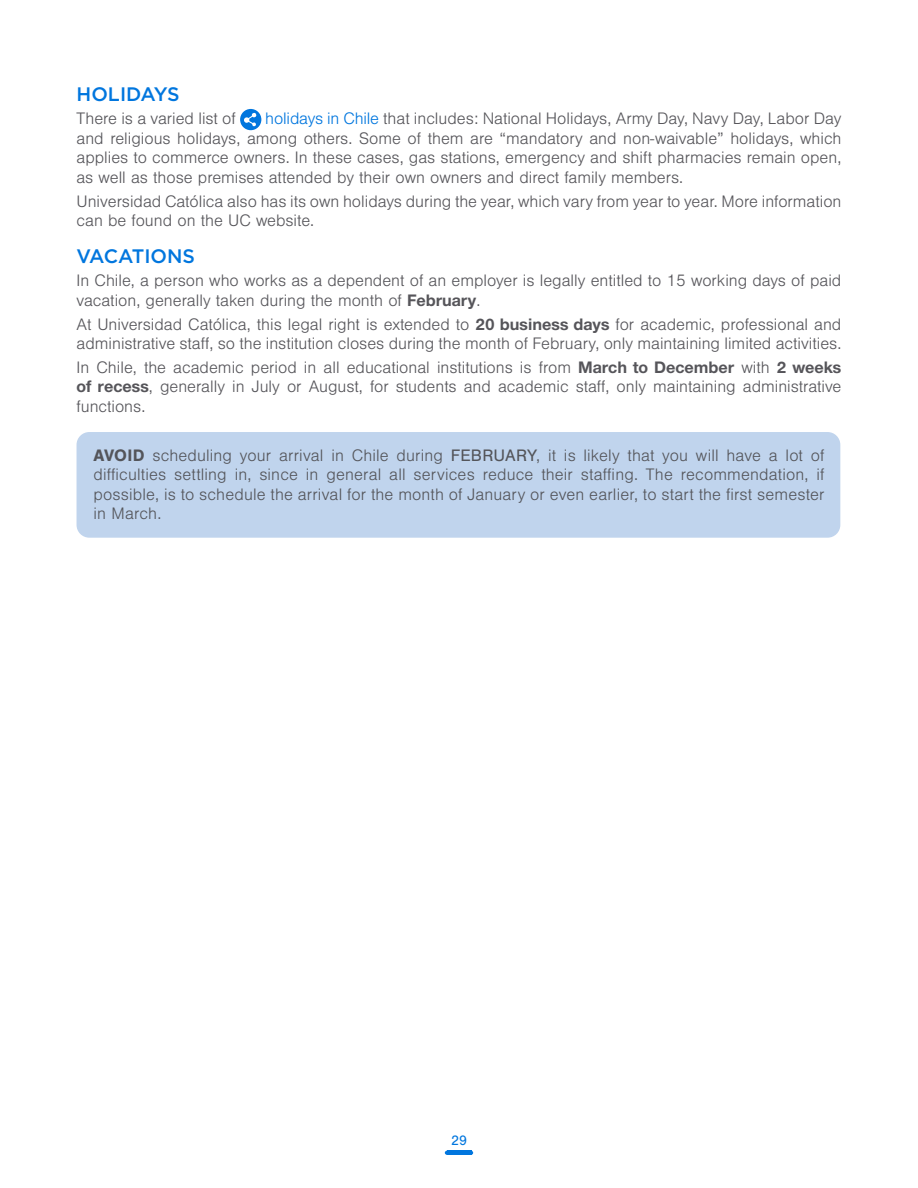
<style>
.page{position:relative;width:918px;height:1188px;background:#fff}
.page>*{position:absolute;margin:0;border:0;box-sizing:border-box;transform-origin:0 0}
.t1{font:500 19.5px "Gotham";color:#0176de}
.t2{font:300 17.25px/19.5px "Nimbus San";color:#56555a}
.t3{font:300 17.25px/19.5px "Nimbus San";letter-spacing:.01em;color:#54555a;text-align:justify}
.t4{font:14.25px "Nimbus San";color:#0176de}
.s1{color:#0176de}
.s2{font-family:"Nimbus Sans Novus T";font-weight:700}
.s3{font-weight:700}
.s4{font-weight:400}
</style>
<div class="page">
<hr style="left:447px;top:1151px;width:24px;height:4px;background:#0176de">
<div style="left:240px;top:109px;width:21px;height:21px;background:#0176de;border-radius:50%"></div>
<svg style="left:244px;top:113px;width:13px;height:14px"></svg>
<div style="left:77px;top:432px;width:763px;height:106px;background:#c0d4ed;border-radius:13px"></div>
<p class="t1" style="left:77px;top:81px;width:104px">HOLIDAYS</p>
<p class="t2" style="left:77px;top:109px;width:161px">There is a varied list of</p>
<p class="t2" style="left:77px;top:109px;width:766px;text-align:justify;text-indent:189px"><span class="s1">holidays in Chile</span> that includes: National Holidays, Army Day, Navy Day, Labor Day and religious holidays, among others. Some of them are “mandatory and non-waivable” holidays, which applies to commerce owners. In these cases, gas stations, emergency and shift pharmacies remain open, as well as those premises attended by their own owners and direct family members.</p>
<p class="t2" style="left:77px;top:192px;width:766px">Universidad Católica also has its own holidays during the year, which vary from year to year. More information can be found on the UC website.</p>
<p class="t1" style="left:77px;top:243px;width:120px">VACATIONS</p>
<p class="t2" style="left:77px;top:271px;width:766px">In Chile, a person who works as a dependent of an employer is legally entitled to 15 working days of paid vacation, generally taken during the month of <span class="s2">February</span>.</p>
<p class="t2" style="left:77px;top:315px;width:766px">At Universidad Católica, this legal right is extended to <span class="s2">20 business days</span> for academic, professional and administrative staff, so the institution closes during the month of February, only maintaining limited activities.</p>
<p class="t2" style="left:77px;top:358px;width:766px;text-align:justify">In Chile, the academic period in all educational institutions is from <span class="s2">March to December</span> with <span class="s2">2 weeks of recess</span>, generally in July or August, for students and academic staff, only maintaining administrative functions.</p>
<p class="t3" style="left:94px;top:446px;width:733px"><span class="s3">AVOID</span> scheduling your arrival in Chile during <span class="s4">FEBRUARY</span>, it is likely that you will have a lot of difficulties settling in, since in general all services reduce their staffing. The recommendation, if possible, is to schedule the arrival for the month of January or even earlier, to start the first semester in March.</p>
<p class="t4" style="left:451px;top:1132px;width:17px">29</p>
</div>
